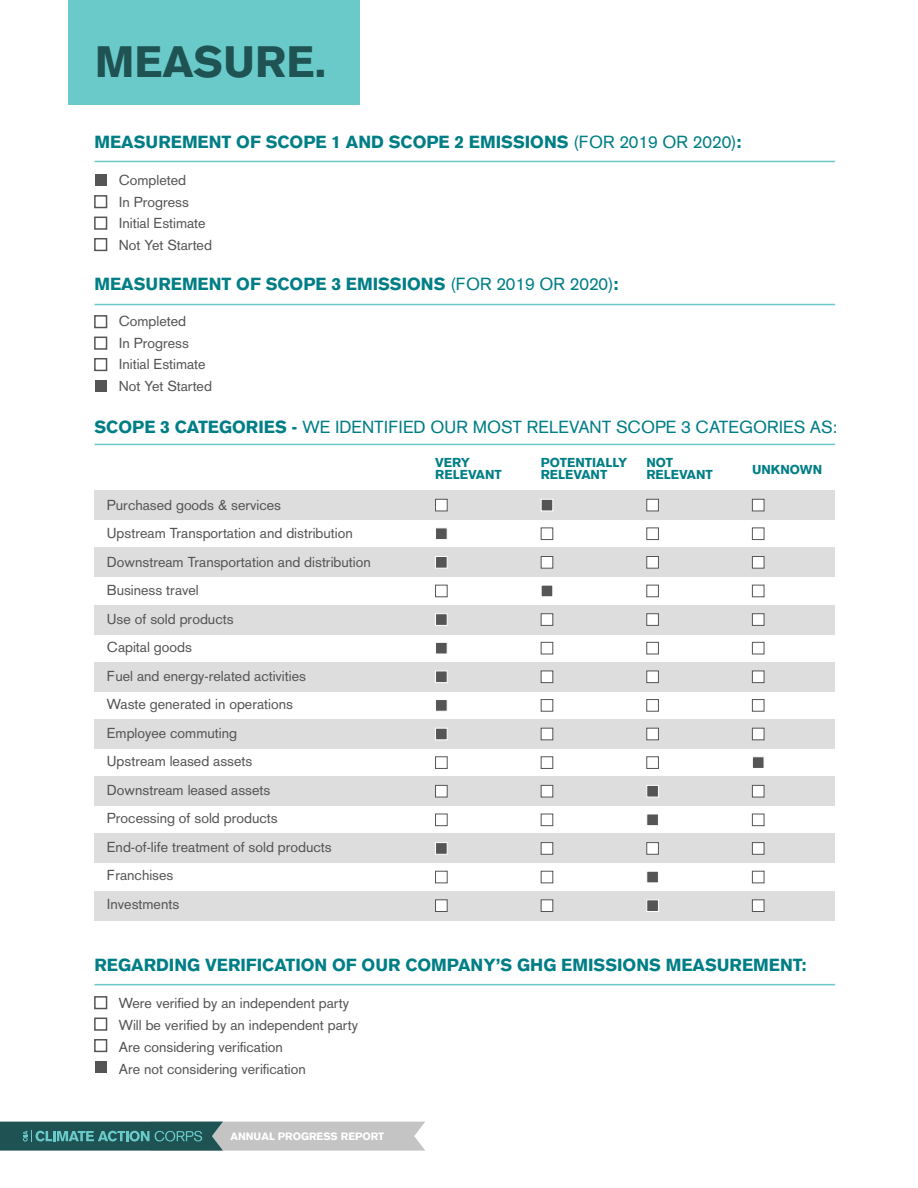
<style>
.page{position:relative;width:918px;height:1188px;background:#fff}
.page>*{position:absolute;margin:0;border:0;box-sizing:border-box;transform-origin:0 0}
.t1{font:900 43.2px "Akzidenz Grotesk";color:#1f5253}
.t2{font:900 17.25px "Akzidenz Grotesk";color:#007e86}
.t3{font:17.25px "Akzidenz Grotesk";color:#007e86}
.t4{font:14.25px/28.5px "Akzidenz Grotesk";color:#555}
.t5{font:900 12.75px/12.8px "Akzidenz Grotesk";color:#007e86}
.t6{font:900 10.5px "Akzidenz Grotesk";color:#fff}
.s1{font-weight:400}
.s2{font-weight:900}
</style>
<div class="page">
<div style="left:68px;top:0;width:292px;height:105px;background:#6ac9c9"></div>
<div style="left:94px;top:605px;width:741px;height:29px;background:#ddd"></div>
<div style="left:94px;top:490px;width:741px;height:30px;background:#ddd"></div>
<div style="left:94px;top:662px;width:741px;height:30px;background:#ddd"></div>
<div style="left:94px;top:548px;width:741px;height:29px;background:#ddd"></div>
<div style="left:94px;top:719px;width:741px;height:30px;background:#ddd"></div>
<div style="left:94px;top:776px;width:741px;height:30px;background:#ddd"></div>
<div style="left:94px;top:834px;width:741px;height:29px;background:#ddd"></div>
<div style="left:94px;top:891px;width:741px;height:29px;background:#ddd"></div>
<hr style="left:95px;top:161px;width:740px;height:1px;background:#6ac9c9">
<hr style="left:95px;top:304px;width:740px;height:1px;background:#6ac9c9">
<hr style="left:95px;top:984px;width:740px;height:1px;background:#6ac9c9">
<hr style="left:95px;top:444px;width:740px;height:1px;background:#6ac9c9">
<div style="left:95px;top:174px;width:12px;height:12px;background:#555"></div>
<div style="left:94px;top:217px;width:13px;height:13px;border:2px solid #555"></div>
<div style="left:94px;top:195px;width:13px;height:13px;border:2px solid #555"></div>
<div style="left:94px;top:238px;width:13px;height:13px;border:2px solid #555"></div>
<div style="left:94px;top:315px;width:13px;height:13px;border:2px solid #555"></div>
<div style="left:94px;top:358px;width:13px;height:13px;border:2px solid #555"></div>
<div style="left:94px;top:337px;width:13px;height:13px;border:2px solid #555"></div>
<div style="left:95px;top:380px;width:12px;height:12px;background:#555"></div>
<div style="left:94px;top:996px;width:13px;height:13px;border:2px solid #555"></div>
<div style="left:94px;top:1039px;width:13px;height:13px;border:2px solid #555"></div>
<div style="left:94px;top:1018px;width:13px;height:13px;border:2px solid #555"></div>
<div style="left:95px;top:1061px;width:12px;height:12px;background:#555"></div>
<div style="left:435px;top:499px;width:13px;height:12px;background:#fff;border:1px solid #555"></div>
<div style="left:541px;top:499px;width:12px;height:12px;background:#555;border:1px solid #fff"></div>
<div style="left:646px;top:499px;width:13px;height:12px;background:#fff;border:1px solid #555"></div>
<div style="left:752px;top:499px;width:12px;height:12px;background:#fff;border:1px solid #555"></div>
<div style="left:435px;top:528px;width:13px;height:12px;background:#555;border:1px solid #fff"></div>
<div style="left:541px;top:528px;width:12px;height:12px;background:#fff;border:1px solid #555"></div>
<div style="left:646px;top:528px;width:13px;height:12px;background:#fff;border:1px solid #555"></div>
<div style="left:752px;top:528px;width:12px;height:12px;background:#fff;border:1px solid #555"></div>
<div style="left:435px;top:556px;width:13px;height:13px;background:#555;border:1px solid #fff"></div>
<div style="left:541px;top:556px;width:12px;height:13px;background:#fff;border:1px solid #555"></div>
<div style="left:646px;top:556px;width:13px;height:13px;background:#fff;border:1px solid #555"></div>
<div style="left:752px;top:556px;width:12px;height:13px;background:#fff;border:1px solid #555"></div>
<div style="left:435px;top:585px;width:13px;height:12px;background:#fff;border:1px solid #555"></div>
<div style="left:435px;top:642px;width:13px;height:12px;background:#555;border:1px solid #fff"></div>
<div style="left:435px;top:699px;width:13px;height:13px;background:#555;border:1px solid #fff"></div>
<div style="left:435px;top:756px;width:13px;height:13px;background:#fff;border:1px solid #555"></div>
<div style="left:541px;top:585px;width:12px;height:12px;background:#555;border:1px solid #fff"></div>
<div style="left:541px;top:642px;width:12px;height:12px;background:#fff;border:1px solid #555"></div>
<div style="left:541px;top:699px;width:12px;height:13px;background:#fff;border:1px solid #555"></div>
<div style="left:541px;top:756px;width:12px;height:13px;background:#fff;border:1px solid #555"></div>
<div style="left:646px;top:585px;width:13px;height:12px;background:#fff;border:1px solid #555"></div>
<div style="left:646px;top:642px;width:13px;height:12px;background:#fff;border:1px solid #555"></div>
<div style="left:646px;top:699px;width:13px;height:13px;background:#fff;border:1px solid #555"></div>
<div style="left:646px;top:756px;width:13px;height:13px;background:#fff;border:1px solid #555"></div>
<div style="left:752px;top:585px;width:12px;height:12px;background:#fff;border:1px solid #555"></div>
<div style="left:752px;top:642px;width:12px;height:12px;background:#fff;border:1px solid #555"></div>
<div style="left:752px;top:699px;width:12px;height:13px;background:#fff;border:1px solid #555"></div>
<div style="left:752px;top:756px;width:12px;height:13px;background:#555;border:1px solid #fff"></div>
<div style="left:435px;top:613px;width:13px;height:13px;background:#555;border:1px solid #fff"></div>
<div style="left:541px;top:613px;width:12px;height:13px;background:#fff;border:1px solid #555"></div>
<div style="left:646px;top:613px;width:13px;height:13px;background:#fff;border:1px solid #555"></div>
<div style="left:752px;top:613px;width:12px;height:13px;background:#fff;border:1px solid #555"></div>
<div style="left:435px;top:671px;width:13px;height:12px;background:#555;border:1px solid #fff"></div>
<div style="left:541px;top:671px;width:12px;height:12px;background:#fff;border:1px solid #555"></div>
<div style="left:646px;top:671px;width:13px;height:12px;background:#fff;border:1px solid #555"></div>
<div style="left:752px;top:671px;width:12px;height:12px;background:#fff;border:1px solid #555"></div>
<div style="left:435px;top:728px;width:13px;height:12px;background:#555;border:1px solid #fff"></div>
<div style="left:541px;top:728px;width:12px;height:12px;background:#fff;border:1px solid #555"></div>
<div style="left:646px;top:728px;width:13px;height:12px;background:#fff;border:1px solid #555"></div>
<div style="left:752px;top:728px;width:12px;height:12px;background:#fff;border:1px solid #555"></div>
<div style="left:435px;top:785px;width:13px;height:12px;background:#fff;border:1px solid #555"></div>
<div style="left:541px;top:785px;width:12px;height:12px;background:#fff;border:1px solid #555"></div>
<div style="left:646px;top:785px;width:13px;height:12px;background:#555;border:1px solid #fff"></div>
<div style="left:752px;top:785px;width:12px;height:12px;background:#fff;border:1px solid #555"></div>
<div style="left:435px;top:814px;width:13px;height:12px;background:#fff;border:1px solid #555"></div>
<div style="left:541px;top:814px;width:12px;height:12px;background:#fff;border:1px solid #555"></div>
<div style="left:646px;top:814px;width:13px;height:12px;background:#555;border:1px solid #fff"></div>
<div style="left:752px;top:814px;width:12px;height:12px;background:#fff;border:1px solid #555"></div>
<div style="left:435px;top:842px;width:13px;height:13px;background:#555;border:1px solid #fff"></div>
<div style="left:541px;top:842px;width:12px;height:13px;background:#fff;border:1px solid #555"></div>
<div style="left:646px;top:842px;width:13px;height:13px;background:#fff;border:1px solid #555"></div>
<div style="left:752px;top:842px;width:12px;height:13px;background:#fff;border:1px solid #555"></div>
<div style="left:435px;top:871px;width:13px;height:12px;background:#fff;border:1px solid #555"></div>
<div style="left:541px;top:871px;width:12px;height:12px;background:#fff;border:1px solid #555"></div>
<div style="left:646px;top:871px;width:13px;height:12px;background:#555;border:1px solid #fff"></div>
<div style="left:752px;top:871px;width:12px;height:12px;background:#fff;border:1px solid #555"></div>
<div style="left:435px;top:899px;width:13px;height:13px;background:#fff;border:1px solid #555"></div>
<div style="left:541px;top:899px;width:12px;height:13px;background:#fff;border:1px solid #555"></div>
<div style="left:646px;top:899px;width:13px;height:13px;background:#555;border:1px solid #fff"></div>
<div style="left:752px;top:899px;width:12px;height:13px;background:#fff;border:1px solid #555"></div>
<svg style="left:0;top:1122px;width:425px;height:29px;background:#779494"></svg>
<h1 class="t1" style="left:95px;top:36px;width:233px">MEASURE.</h1>
<p class="t2" style="left:94px;top:132px;width:648px">MEASUREMENT OF SCOPE 1 AND SCOPE 2 EMISSIONS <span class="s1">(FOR 2019 OR 2020)</span>:</p>
<p class="t4" style="left:119px;top:169px;width:95px;line-height:21.8px">Completed<br>In Progress<br>Initial Estimate<br>Not Yet Started</p>
<p class="t2" style="left:94px;top:274px;width:525px">MEASUREMENT OF SCOPE 3 EMISSIONS <span class="s1">(FOR 2019 OR 2020)</span>:</p>
<p class="t4" style="left:119px;top:310px;width:95px;line-height:21.8px">Completed<br>In Progress<br>Initial Estimate<br>Not Yet Started</p>
<p class="t3" style="left:94px;top:417px;width:744px"><span class="s2">SCOPE 3 CATEGORIES -</span> WE IDENTIFIED OUR MOST RELEVANT SCOPE 3 CATEGORIES AS:</p>
<p class="t5" style="left:435px;top:456px;width:68px">VERY<br>RELEVANT</p>
<p class="t5" style="left:541px;top:456px;width:88px">POTENTIALLY<br>RELEVANT</p>
<p class="t5" style="left:646px;top:456px;width:68px">NOT<br>RELEVANT</p>
<p class="t5" style="left:752px;top:463px;width:72px">UNKNOWN</p>
<p class="t4" style="left:107px;top:491px;width:265px">Purchased goods &amp; services<br>Upstream Transportation and distribution<br>Downstream Transportation and distribution<br>Business travel<br>Use of sold products<br>Capital goods<br>Fuel and energy-related activities<br>Waste generated in operations<br>Employee commuting<br>Upstream leased assets<br>Downstream leased assets<br>Processing of sold products<br>End-of-life treatment of sold products<br>Franchises<br>Investments</p>
<p class="t2" style="left:94px;top:955px;width:714px">REGARDING VERIFICATION OF OUR COMPANY’S GHG EMISSIONS MEASUREMENT:</p>
<p class="t4" style="left:119px;top:993px;width:241px;line-height:21.8px">Were verified by an independent party Will be verified by an independent party Are considering verification<br>Are not considering verification</p>
<p class="t6" style="left:231px;top:1130px;width:155px">ANNUAL PROGRESS REPORT</p>
</div>
